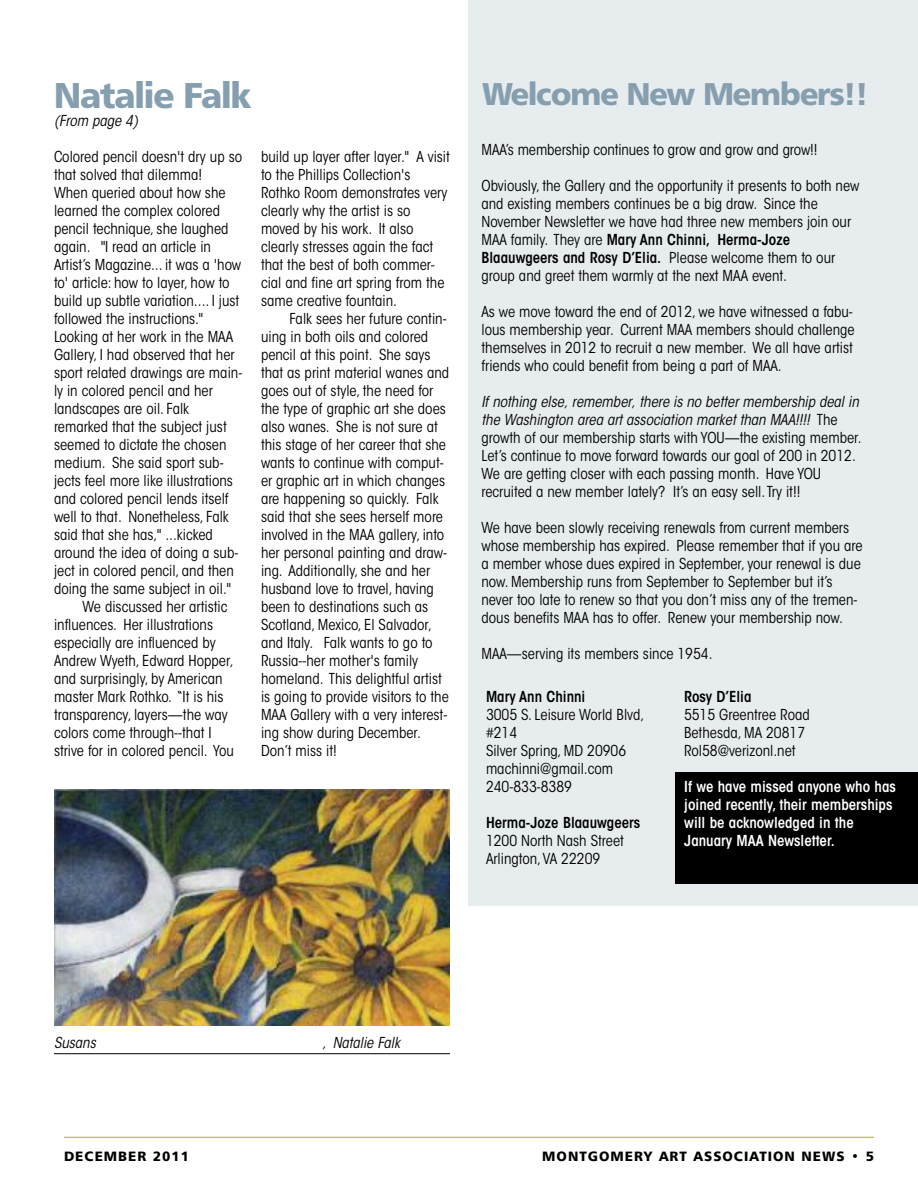
<style>
.page{position:relative;width:918px;height:1188px;background:#fff}
.page>*{position:absolute;margin:0;border:0;box-sizing:border-box;transform-origin:0 0}
.t1{font:36px "Humanist 777 BT Black B";letter-spacing:-.05em;color:#869faf}
.t2{font:31.5px "Humanist 777 BT Black B";letter-spacing:-.05em;color:#869faf}
.t3{font:condensed 15px/18px "ITC Avant Garde Std";color:#000}
.t4{font:600 condensed 15px/18px "ITC Avant Garde Std";color:#fff}
.t5{font:600 condensed 15px "ITC Avant Garde Std";color:#000}
.t6{font:italic condensed 15px "ITC Avant Garde Std";color:#000}
.t7{font:13.5px "Humanist 777 BT Black B";letter-spacing:.075em;color:#000}
.s1{font-weight:600}
.s2{font-style:italic}
</style>
<div class="page">
<hr style="left:64px;top:1137px;width:810px;height:1px;background:#c1c077">
<hr style="left:54px;top:1053px;width:396px;height:1px;background:#000">
<img style="left:54px;top:790px;width:396px;height:236px">
<div style="left:468px;top:0;width:450px;height:906px;background:#e7ecef"></div>
<div style="left:675px;top:772px;width:243px;height:111px;background:#000"></div>
<h1 class="t1" style="left:54px;top:81px;width:199px">Natalie Falk</h1>
<p class="t6" style="left:54px;top:115px;width:85px">(From page 4)</p>
<p class="t3" style="left:54px;top:149px;width:190px">Colored pencil doesn't dry up so</p>
<p class="t3" style="left:54px;top:167px;width:150px">that solved that dilemma!</p>
<p class="t3" style="left:54px;top:185px;width:173px">When queried about how she</p>
<p class="t3" style="left:54px;top:203px;width:168px">learned the complex colored</p>
<p class="t3" style="left:54px;top:221px;width:176px">pencil technique, she laughed</p>
<p class="t3" style="left:54px;top:239px;width:159px">again. "I read an article in</p>
<p class="t3" style="left:54px;top:257px;width:189px">Artist’s Magazine... it was a 'how</p>
<p class="t3" style="left:54px;top:275px;width:177px">to' article: how to layer, how to</p>
<p class="t3" style="left:54px;top:293px;width:187px">build up subtle variation.... I just</p>
<p class="t3" style="left:54px;top:311px;width:150px">followed the instructions."</p>
<p class="t3" style="left:54px;top:329px;width:181px">Looking at her work in the MAA</p>
<p class="t3" style="left:54px;top:347px;width:182px">Gallery, I had observed that her</p>
<p class="t3" style="left:54px;top:365px;width:190px">sport related drawings are main-</p>
<p class="t3" style="left:54px;top:383px;width:160px">ly in colored pencil and her</p>
<p class="t3" style="left:54px;top:401px;width:137px">landscapes are oil. Falk</p>
<p class="t3" style="left:54px;top:419px;width:174px">remarked that the subject just</p>
<p class="t3" style="left:54px;top:437px;width:174px">seemed to dictate the chosen</p>
<p class="t3" style="left:54px;top:455px;width:171px">medium. She said sport sub-</p>
<p class="t3" style="left:54px;top:473px;width:180px">jects feel more like illustrations</p>
<p class="t3" style="left:54px;top:491px;width:176px">and colored pencil lends itself</p>
<p class="t3" style="left:54px;top:509px;width:176px">well to that. Nonetheless, Falk</p>
<p class="t3" style="left:54px;top:527px;width:160px">said that she has," ...kicked</p>
<p class="t3" style="left:54px;top:545px;width:186px">around the idea of doing a sub-</p>
<p class="t3" style="left:54px;top:563px;width:181px">ject in colored pencil, and then</p>
<p class="t3" style="left:54px;top:581px;width:178px">doing the same subject in oil."</p>
<p class="t3" style="left:83px;top:599px;width:146px">We discussed her artistic</p>
<p class="t3" style="left:54px;top:617px;width:161px">influences. Her illustrations</p>
<p class="t3" style="left:54px;top:635px;width:163px">especially are influenced by</p>
<p class="t3" style="left:54px;top:653px;width:181px">Andrew Wyeth, Edward Hopper,</p>
<p class="t3" style="left:54px;top:671px;width:170px">and surprisingly, by American</p>
<p class="t3" style="left:54px;top:689px;width:171px">master Mark Rothko. “It is his</p>
<p class="t3" style="left:54px;top:707px;width:175px">transparency, layers—the way</p>
<p class="t3" style="left:54px;top:725px;width:159px">colors come through--that I</p>
<p class="t3" style="left:54px;top:743px;width:181px">strive for in colored pencil. You</p>
<p class="t3" style="left:261px;top:149px;width:190px">build up layer after layer." A visit to the Phillips Collection's<br>Rothko Room demonstrates very clearly why the artist is so moved by his work. It also clearly stresses again the fact that the best of both commer&shy;cial and fine art spring from the same creative fountain.</p>
<p class="t3" style="left:261px;top:311px;width:190px;text-indent:29px">Falk sees her future contin&shy;uing in both oils and colored pencil at this point. She says that as print material wanes and goes out of style, the need for the type of graphic art she does also wanes. She is not sure at this stage of her career that she wants to continue with comput&shy;er graphic art in which changes are happening so quickly. Falk said that she sees herself more involved in the MAA gallery, into her personal painting and draw&shy;ing. Additionally, she and her husband love to travel, having been to destinations such as<br>Scotland, Mexico, El Salvador, and Italy. Falk wants to go to<br>Russia--her mother's family homeland. This delightful artist is going to provide visitors to the<br>MAA Gallery with a very interest&shy;ing show during December.<br>Don’t miss it!</p>
<h2 class="t2" style="left:482px;top:81px;width:388px">Welcome New Members!!</h2>
<p class="t3" style="left:482px;top:142px;width:338px">MAA’s membership continues to grow and grow and grow!!</p>
<p class="t3" style="left:481px;top:178px;width:380px">Obviously, the Gallery and the opportunity it presents to both new and existing members continues be a big draw. Since the November Newsletter we have had three new members join our MAA family. They are <span class="s1">Mary Ann Chinni, Herma-Joze Blaauwgeers and Rosy D’Elia.</span> Please welcome them to our group and greet them warmly at the next MAA event.</p>
<p class="t3" style="left:481px;top:304px;width:375px">As we move toward the end of 2012, we have witnessed a fabu&shy;lous membership year. Current MAA members should challenge themselves in 2012 to recruit a new member. We all have artist friends who could benefit from being a part of MAA.</p>
<p class="t3" style="left:482px;top:394px;width:382px"><span class="s2">If nothing else, remember, there is no better membership deal in the Washington area art association market than MAA!!!!</span> The growth of our membership starts with YOU—the existing member.<br>Let’s continue to move forward towards our goal of 200 in 2012.<br>We are getting closer with each passing month. Have YOU recruited a new member lately? It’s an easy sell.Try it!!</p>
<p class="t3" style="left:482px;top:520px;width:383px">We have been slowly receiving renewals from current members whose membership has expired. Please remember that if you are a member whose dues expired in September, your renewal is due now. Membership runs from September to September but it’s never too late to renew so that you don’t miss any of the tremen&shy;dous benefits MAA has to offer. Renew your membership now.</p>
<p class="t3" style="left:482px;top:646px;width:233px">MAA—serving its members since 1954.</p>
<p class="t5" style="left:486px;top:691px;width:101px">Mary Ann Chinni</p>
<p class="t3" style="left:486px;top:707px;width:160px">3005 S. Leisure World Blvd, #214<br>Silver Spring, MD 20906 machinni@gmail.com<br>240-833-8389</p>
<p class="t5" style="left:486px;top:817px;width:156px">Herma-Joze Blaauwgeers</p>
<p class="t3" style="left:486px;top:833px;width:139px">1200 North Nash Street<br>Arlington,VA 22209</p>
<p class="t5" style="left:684px;top:691px;width:69px">Rosy D’Elia</p>
<p class="t3" style="left:684px;top:707px;width:127px">5515 Greentree Road<br>Bethesda, MA 20817<br>Rol58@verizonl.net</p>
<p class="t4" style="left:684px;top:779px;width:213px">If we have missed anyone who has joined recently, their memberships will be acknowledged in the<br>January MAA Newsletter.</p>
<p class="t6" style="left:54px;top:1037px;width:43px">Susans</p>
<p class="t6" style="left:322px;top:1037px;width:79px">, Natalie Falk</p>
<p class="t7" style="left:64px;top:1151px;width:127px">DECEMBER 2011</p>
<p class="t7" style="left:542px;top:1151px;width:333px">MONTGOMERY ART ASSOCIATION NEWS • 5</p>
</div>
